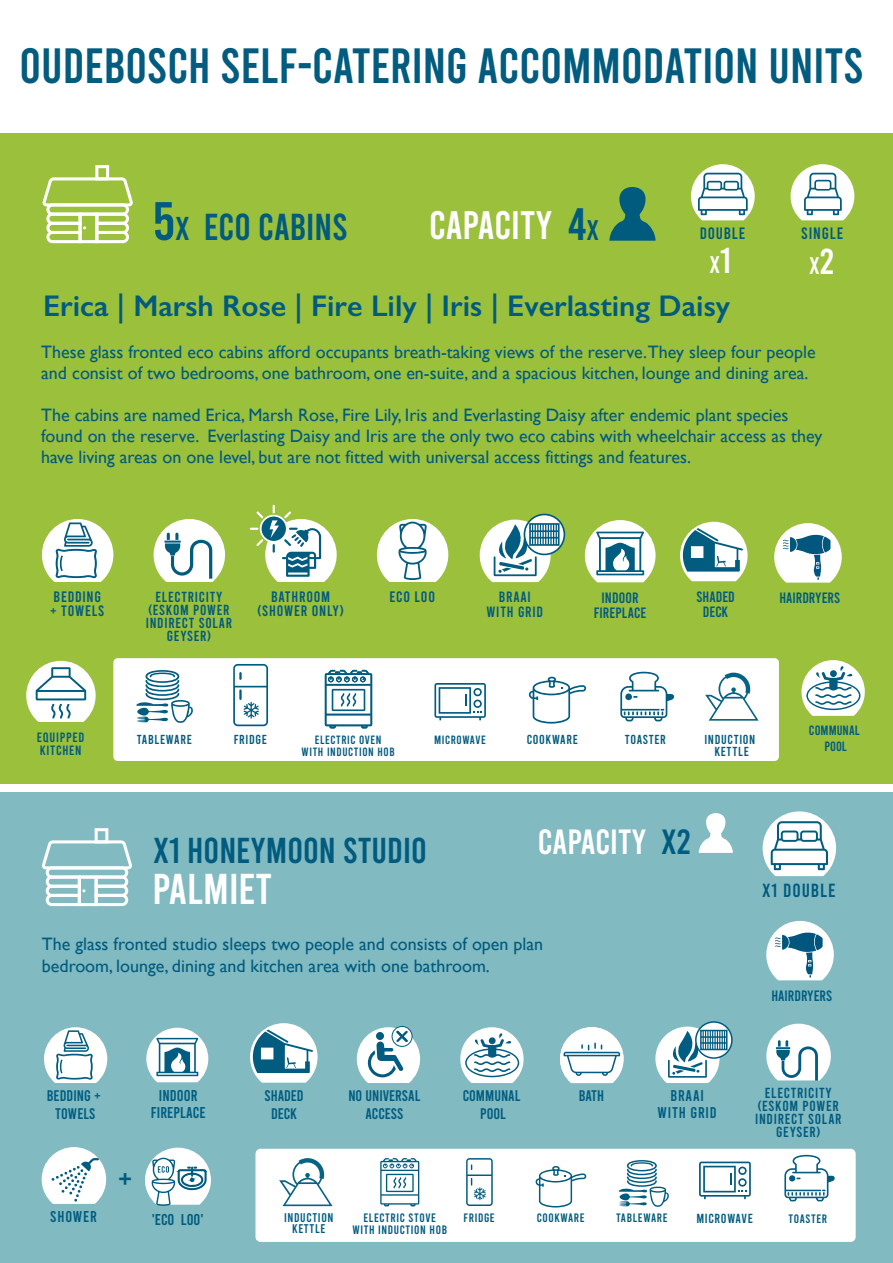
<style>
.page{position:relative;width:893px;height:1263px;background:#fff}
.page>*{position:absolute;margin:0;border:0;box-sizing:border-box;transform-origin:0 0}
.t1{font:49.5px "Bebas";color:#015c80}
.t2{font:43.05px "Bebas";color:#fff}
.t3{font:39.75px "Bebas";color:#fff}
.t4{font:37.5px "Bebas";color:#005b7f}
.t5{font:36px "Bebas";color:#005b7f}
.t6{font:35.1px "Bebas";color:#fff}
.t7{font:32.55px "Bebas";color:#005c80}
.t8{font:600 30px "Gill Sans";color:#005b7f}
.t9{font:24px "Bebas";color:#fff}
.t10{font:19.05px "Bebas";letter-spacing:.05em;color:#005b7f}
.t11{font:18px/21px "Gill Sans";color:#005b7f}
.t12{font:16.5px "Bebas";letter-spacing:.05em;color:#005b7f}
.t13{font:15.6px/16.8px "Bebas";letter-spacing:.05em;color:#005c80;text-align:center}
.t14{font:15.6px/17px "Bebas";letter-spacing:.005em;color:#005c80;text-align:center}
.t15{font:15.6px "Bebas";color:#005b7f}
.t16{font:15.45px/18.5px "Bebas";color:#005c80;text-align:center}
.t17{font:15.15px/13.5px "Bebas";letter-spacing:.05em;color:#005b7f}
.t18{font:15px/15px "Bebas";color:#005c80;text-align:center}
.t19{font:14.85px/14.9px "Bebas";letter-spacing:.05em;color:#005c80;text-align:center}
.t20{font:14.55px/12.9px "Bebas";letter-spacing:.05em;color:#005b7f;text-align:center}
.t21{font:13.5px/13px "Bebas";letter-spacing:.05em;color:#005b7f}
.t22{font:13.5px/16.2px "Bebas";color:#005c80;text-align:center}
.t23{font:13.2px "Bebas";letter-spacing:.05em;color:#015c80}
.t24{font:13.05px/12px "Bebas";letter-spacing:.05em;color:#015c80;text-align:center}
.t25{font:12.6px/10.5px "Bebas";letter-spacing:.05em;color:#015c80;text-align:center}
.t26{font:12.3px "Bebas";letter-spacing:.05em;color:#015c80}
.t27{font:12.15px/12px "Bebas";letter-spacing:.05em;color:#005c80;text-align:center}
.t28{font:12px/12px "Bebas";letter-spacing:.05em;color:#015c80;text-align:center}
.s1{font-size:54px}
.s2{font-size:33px}
.s3{font-size:45.45px;color:#005b7f}
.s4{font-size:28.35px;color:#005b7f}
.s5{font-size:36px}
.s6{color:#005b7f}
.s7{color:#005c80}
</style>
<div class="page">
<div style="left:0;top:133px;width:893px;height:650px;background:#9bc03c"></div>
<div style="left:0;top:792px;width:893px;height:471px;background:#81bac1"></div>
<svg style="left:42px;top:165px;width:91px;height:78px"></svg>
<svg style="left:609px;top:187px;width:46px;height:54px"></svg>
<svg style="left:154px;top:519px;width:71px;height:63px"></svg>
<svg style="left:377px;top:519px;width:71px;height:63px"></svg>
<svg style="left:250px;top:505px;width:87px;height:77px"></svg>
<svg style="left:42px;top:519px;width:71px;height:63px"></svg>
<svg style="left:691px;top:164px;width:64px;height:56px"></svg>
<svg style="left:763px;top:811px;width:73px;height:65px"></svg>
<svg style="left:26px;top:661px;width:70px;height:61px"></svg>
<div style="left:113px;top:658px;width:666px;height:103px;background:#fff;border-radius:4px"></div>
<svg style="left:136px;top:670px;width:57px;height:53px"></svg>
<svg style="left:434px;top:683px;width:52px;height:37px"></svg>
<svg style="left:529px;top:677px;width:57px;height:46px"></svg>
<svg style="left:620px;top:672px;width:55px;height:49px"></svg>
<svg style="left:705px;top:673px;width:54px;height:48px"></svg>
<svg style="left:233px;top:664px;width:35px;height:62px"></svg>
<svg style="left:791px;top:164px;width:63px;height:56px;background:#d0e1d0"></svg>
<svg style="left:325px;top:670px;width:47px;height:58px"></svg>
<svg style="left:699px;top:813px;width:34px;height:40px"></svg>
<svg style="left:42px;top:828px;width:90px;height:78px"></svg>
<div style="left:255px;top:1149px;width:601px;height:93px;background:#fff;border-radius:5px"></div>
<svg style="left:536px;top:1166px;width:50px;height:41px"></svg>
<svg style="left:619px;top:1160px;width:50px;height:47px"></svg>
<svg style="left:466px;top:1158px;width:27px;height:48px"></svg>
<svg style="left:699px;top:1161px;width:52px;height:38px"></svg>
<svg style="left:784px;top:1155px;width:51px;height:46px"></svg>
<svg style="left:696px;top:1022px;width:36px;height:36px"></svg>
<div style="left:695px;top:1021px;width:38px;height:38px;border:2px solid #005b7f;border-radius:50%"></div>
<svg style="left:725px;top:1030px;width:2px;height:20px"></svg>
<hr style="left:701px;top:1036px;width:26px;height:2px;background:#005b7f">
<hr style="left:701px;top:1042px;width:26px;height:2px;background:#005b7f">
<svg style="left:655px;top:1026px;width:70px;height:57px"></svg>
<svg style="left:524px;top:514px;width:40px;height:40px"></svg>
<div style="left:524px;top:514px;width:41px;height:41px;border:2px solid #005b7f;border-radius:50%"></div>
<svg style="left:557px;top:523px;width:3px;height:23px"></svg>
<hr style="left:530px;top:530px;width:29px;height:2px;background:#005b7f">
<hr style="left:530px;top:537px;width:28px;height:2px;background:#005b7f">
<svg style="left:480px;top:520px;width:77px;height:62px;background:#adcbc2"></svg>
<svg style="left:42px;top:1147px;width:64px;height:57px"></svg>
<svg style="left:145px;top:1148px;width:66px;height:58px"></svg>
<svg style="left:766px;top:1024px;width:65px;height:56px"></svg>
<svg style="left:44px;top:1027px;width:63px;height:56px"></svg>
<svg style="left:460px;top:1027px;width:64px;height:56px"></svg>
<svg style="left:801px;top:660px;width:64px;height:56px"></svg>
<div style="left:392px;top:1026px;width:20px;height:21px;border:1px solid #015c80;border-radius:50%"></div>
<svg style="left:357px;top:1027px;width:63px;height:56px;background:#bfd8df"></svg>
<svg style="left:560px;top:1027px;width:64px;height:56px"></svg>
<svg style="left:279px;top:1158px;width:54px;height:48px"></svg>
<svg style="left:680px;top:522px;width:68px;height:59px"></svg>
<svg style="left:250px;top:1023px;width:68px;height:60px"></svg>
<svg style="left:585px;top:520px;width:70px;height:62px;background:#b5d0c2"></svg>
<svg style="left:146px;top:1028px;width:62px;height:54px"></svg>
<svg style="left:380px;top:1158px;width:39px;height:48px"></svg>
<svg style="left:774px;top:523px;width:68px;height:60px"></svg>
<svg style="left:766px;top:921px;width:68px;height:59px"></svg>
<h1 class="t1" style="left:19px;top:41px;width:846px">OUDEBOSCH SELF-CATERING ACCOMMODATION UNITS</h1>
<h3 class="t4" style="left:153px;top:208px;width:196px"><span class="s1">5</span><span class="s2">X</span> ECO CABINS</h3>
<h3 class="t3" style="left:429px;top:205px;width:172px">CAPACITY <span class="s3">4</span><span class="s4">X</span></h3>
<p class="t12" style="left:700px;top:225px;width:47px">DOUBLE</p>
<h3 class="t9" style="left:710px;top:252px;width:23px">X<span class="s5">1</span></h3>
<h3 class="t8" style="left:43px;top:288px;width:688px">Erica | Marsh Rose | Fire Lily | Iris | Everlasting Daisy</h3>
<p class="t12" style="left:801px;top:225px;width:44px">SINGLE</p>
<h3 class="t9" style="left:809px;top:254px;width:26px">X<span class="s5">2</span></h3>
<p class="t11" style="left:41px;top:341px;width:776px">These glass fronted eco cabins afford occupants breath-taking views of the reserve.They sleep four people and consist of two bedrooms, one bathroom, one en-suite, and a spacious kitchen, lounge and dining area.</p>
<p class="t11" style="left:41px;top:404px;width:783px">The cabins are named Erica, Marsh Rose, Fire Lily, Iris and Everlasting Daisy after endemic plant species found on the reserve. Everlasting Daisy and Iris are the only two eco cabins with wheelchair access as they have living areas on one level, but are not fitted with universal access fittings and features.</p>
<p class="t17" style="left:50px;top:590px;width:56px">BEDDING + TOWELS</p>
<p class="t20" style="left:146px;top:591px;width:88px">ELECTRICITY (ESKOM POWER<br>INDIRECT SOLAR<br>GEYSER)</p>
<p class="t17" style="left:271px;top:590px;width:61px">BATHROOM</p>
<p class="t17" style="left:390px;top:590px;width:47px">ECO LOO</p>
<p class="t17" style="left:258px;top:604px;width:88px">(SHOWER ONLY)</p>
<p class="t19" style="left:487px;top:589px;width:58px">BRAAI<br>WITH GRID</p>
<p class="t18" style="left:594px;top:590px;width:54px">INDOOR<br>FIREPLACE</p>
<p class="t18" style="left:696px;top:589px;width:40px">SHADED<br>DECK</p>
<p class="t18" style="left:779px;top:591px;width:62px">HAIRDRYERS</p>
<p class="t21" style="left:37px;top:730px;width:49px">EQUIPPED<br>KITCHEN</p>
<p class="t24" style="left:137px;top:733px;width:56px">TABLEWARE</p>
<p class="t28" style="left:434px;top:734px;width:53px">MICROWAVE</p>
<p class="t24" style="left:527px;top:733px;width:53px">COOKWARE</p>
<p class="t24" style="left:625px;top:733px;width:43px">TOASTER</p>
<p class="t24" style="left:704px;top:733px;width:53px">INDUCTION<br>KETTLE</p>
<p class="t24" style="left:234px;top:733px;width:35px">FRIDGE</p>
<p class="t28" style="left:302px;top:734px;width:95px">ELECTRIC OVEN<br>WITH INDUCTION HOB</p>
<h3 class="t5" style="left:153px;top:832px;width:275px">X1 HONEYMOON STUDIO</h3>
<h3 class="t6" style="left:538px;top:824px;width:154px">CAPACITY <span class="s6">X</span><span class="s7">2</span></h3>
<p class="t22" style="left:809px;top:722px;width:52px">COMMUNAL<br>POOL</p>
<h2 class="t2" style="left:152px;top:868px;width:121px">PALMIET</h2>
<p class="t11" style="left:42px;top:933px;width:503px;line-height:21.6px">The glass fronted studio sleeps two people and consists of open plan bedroom, lounge, dining and kitchen area with one bathroom.</p>
<p class="t16" style="left:47px;top:1086px;width:55px">BEDDING +<br>TOWELS</p>
<p class="t16" style="left:264px;top:1086px;width:41px">SHADED<br>DECK</p>
<p class="t16" style="left:348px;top:1086px;width:74px">NO UNIVERSAL<br>ACCESS</p>
<p class="t16" style="left:463px;top:1086px;width:59px">COMMUNAL<br>POOL</p>
<p class="t14" style="left:151px;top:1087px;width:56px">INDOOR<br>FIREPLACE</p>
<h3 class="t7" style="left:118px;top:1162px;width:16px">+</h3>
<p class="t16" style="left:579px;top:1086px;width:27px">BATH</p>
<p class="t13" style="left:658px;top:1087px;width:61px">BRAAI<br>WITH GRID</p>
<p class="t10" style="left:762px;top:881px;width:75px">X1 DOUBLE</p>
<p class="t18" style="left:771px;top:988px;width:62px">HAIRDRYERS</p>
<p class="t20" style="left:755px;top:1087px;width:88px">ELECTRICITY (ESKOM POWER<br>INDIRECT SOLAR<br>GEYSER)</p>
<p class="t13" style="left:50px;top:1208px;width:48px">SHOWER</p>
<p class="t15" style="left:152px;top:1211px;width:53px">'ECO LOO'</p>
<p class="t25" style="left:284px;top:1213px;width:51px">INDUCTION<br>KETTLE</p>
<p class="t27" style="left:352px;top:1212px;width:96px">ELECTRIC STOVE<br>WITH INDUCTION HOB</p>
<p class="t27" style="left:464px;top:1212px;width:33px">FRIDGE</p>
<p class="t27" style="left:537px;top:1212px;width:49px">COOKWARE</p>
<p class="t27" style="left:616px;top:1212px;width:53px">TABLEWARE</p>
<p class="t23" style="left:696px;top:1212px;width:58px">MICROWAVE</p>
<p class="t26" style="left:788px;top:1212px;width:40px">TOASTER</p>
</div>
